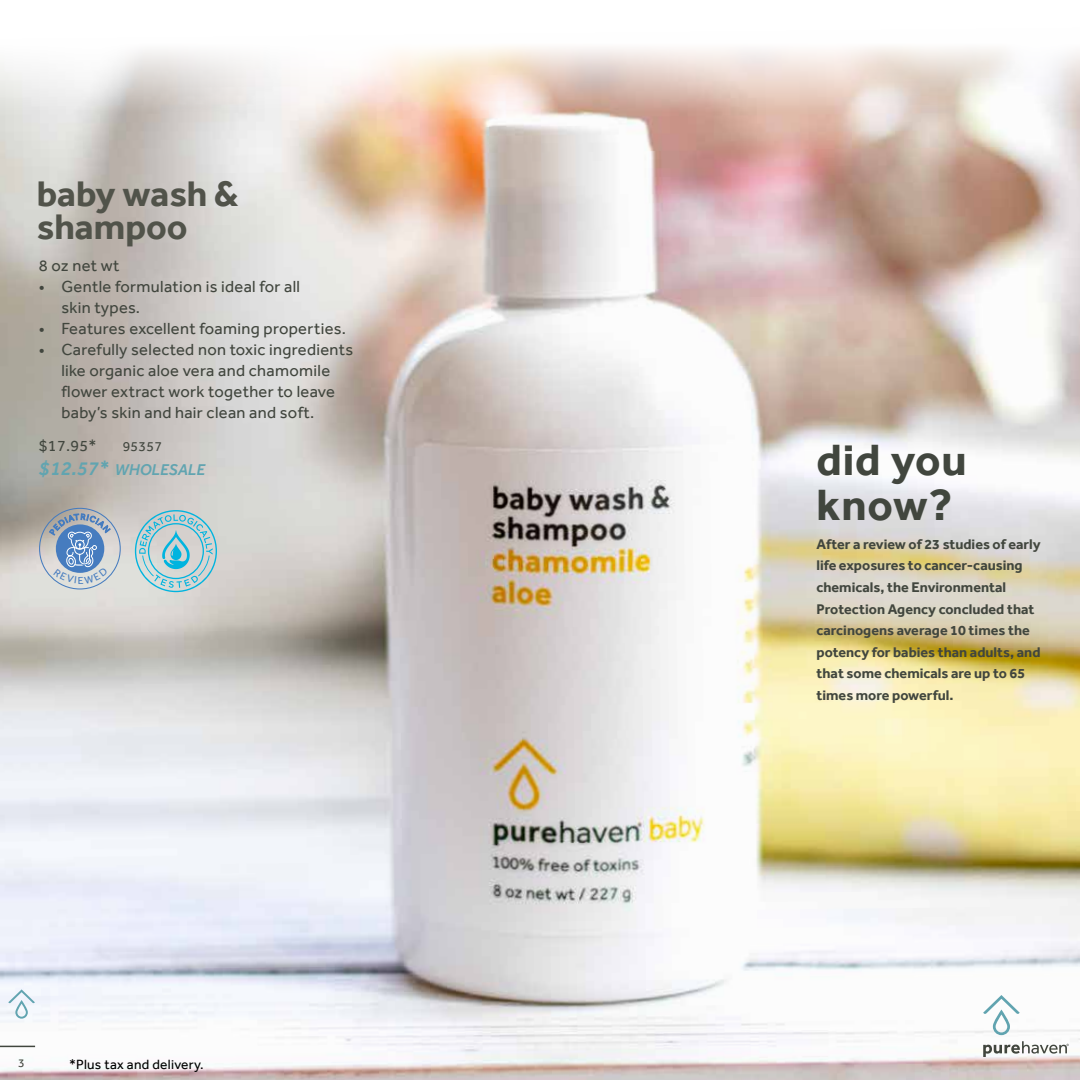
<style>
.page{position:relative;width:1080px;height:1080px;background:#fff}
.page>*{position:absolute;margin:0;border:0;box-sizing:border-box;transform-origin:0 0}
.t1{font:700 45px/45px "Effra";letter-spacing:.02em;color:#41463e}
.t2{font:700 36.6px/32.7px "Effra";color:#51534a}
.t3{font:16.5px/21px "Effra";letter-spacing:.02em;color:#41463e}
.t4{font:italic 500 16.05px "Effra";color:#61a4b0}
.t5{font:16.05px "Effra";color:#41463e}
.t6{font:700 14.4px/21.6px "Effra";color:#41463e}
.t7{font:14.1px "Effra";letter-spacing:.02em;color:#41463e}
.t8{font:13.8px "Effra";letter-spacing:.02em;color:#000}
.t9{font:12px "Effra";color:#41463e}
.s1{font-size:20.1px}
</style>
<div class="page">
<img style="left:0;top:46px;width:1080px;height:1034px">
<svg style="left:983px;top:995px;width:37px;height:40px"></svg>
<svg style="left:983px;top:1041px;width:86px;height:16px"></svg>
<svg style="left:8px;top:989px;width:27px;height:30px"></svg>
<hr style="left:0;top:1046px;width:35px;height:1px;background:#41463e">
<div style="left:39px;top:508px;width:82px;height:82px;border:1px solid #467cbf;border-radius:50%"></div>
<svg style="left:135px;top:510px;width:82px;height:82px"></svg>
<svg style="left:49px;top:513px;width:62px;height:71px"></svg>
<h2 class="t2" style="left:37px;top:177px;width:203px">baby wash &amp; shampoo</h2>
<p class="t3" style="left:39px;top:255px;width:82px">8 oz net wt</p>
<p class="t3" style="left:61px;top:276px;width:240px;text-indent:-23px">• Gentle formulation is ideal for all skin types.</p>
<p class="t3" style="left:39px;top:318px;width:308px">• Features excellent foaming properties.</p>
<p class="t3" style="left:61px;top:339px;width:293px;text-indent:-23px">• Carefully selected non toxic ingredients like organic aloe vera and chamomile flower extract work together to leave baby’s skin and hair clean and soft.</p>
<p class="t5" style="left:39px;top:436px;width:59px">$17.95*</p>
<p class="t7" style="left:123px;top:438px;width:41px">95357</p>
<p class="t4" style="left:39px;top:460px;width:168px"><span class="s1">$12.57*</span> WHOLESALE</p>
<p class="t9" style="left:18px;top:1056px;width:8px">3</p>
<p class="t8" style="left:69px;top:1056px;width:136px">*Plus tax and delivery.</p>
<h1 class="t1" style="left:816px;top:437px;width:152px">did you know?</h1>
<p class="t6" style="left:816px;top:533px;width:226px">After a review of 23 studies of early life exposures to cancer-causing chemicals, the Environmental<br>Protection Agency concluded that carcinogens average 10 times the potency for babies than adults, and that some chemicals are up to 65 times more powerful.</p>
</div>
